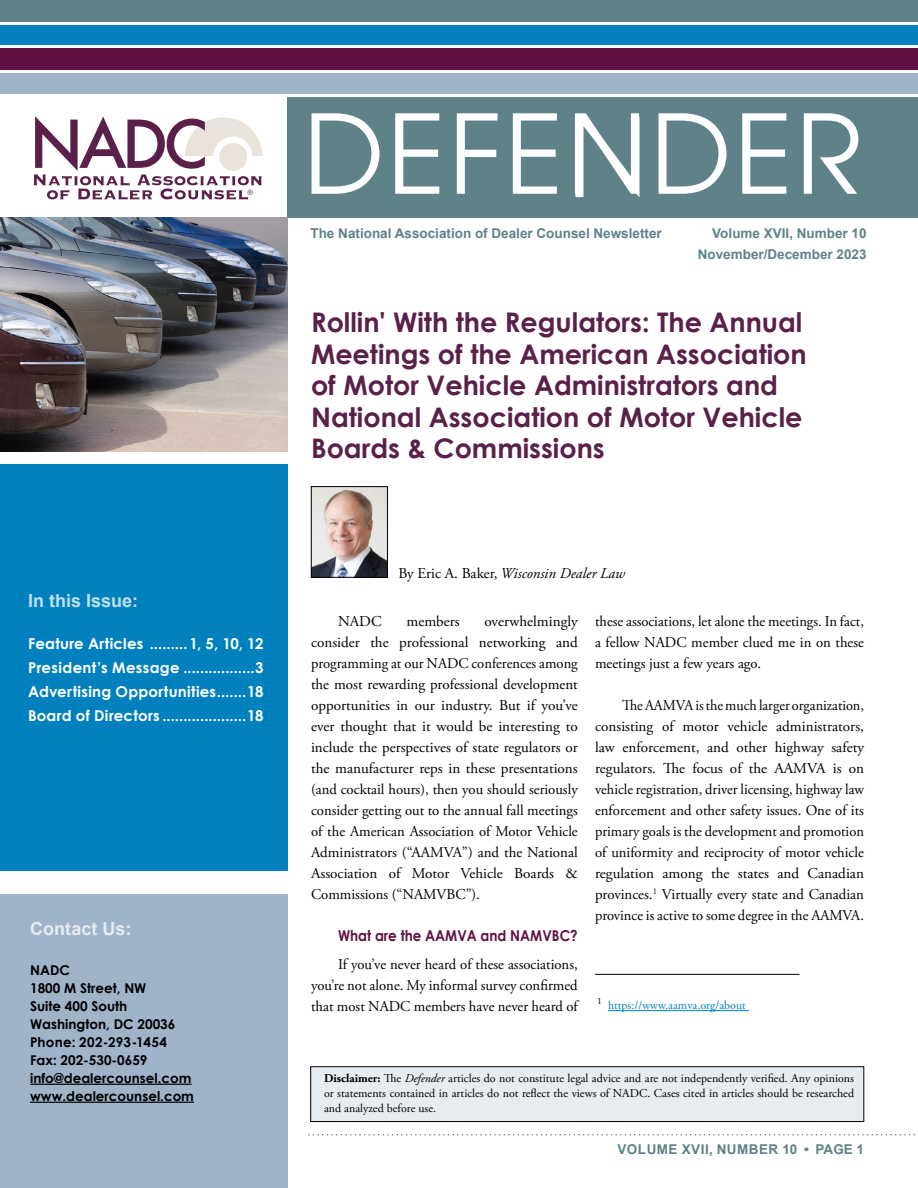
<style>
.page{position:relative;width:918px;height:1188px;background:#fff}
.page>*{position:absolute;margin:0;border:0;box-sizing:border-box;transform-origin:0 0}
.t1{font:108.75px "ITC Avant Garde Pro";letter-spacing:.03em;color:#fff}
.t2{font:700 27px/31.5px "Century Gothic";color:#5a2049}
.t3{font:700 18px "Arial";color:#bfdfef}
.t4{font:700 18px "Arial";color:#e7ecf1}
.t5{font:15px/21px "Adobe Garamond Pro";color:#000;text-align:justify}
.t6{font:15px/21px "Adobe Garamond Pro";color:#000;text-align:justify;scale:.95 1}
.t7{font:700 15px/24px "Century Gothic";letter-spacing:.015em;color:#fff;text-align:justify}
.t8{font:italic 15px "Adobe Garamond Pro";color:#000}
.t9{font:700 15px "Century Gothic";color:#611242;scale:.9 1}
.t10{font:700 13.5px/18px "Century Gothic";color:#000}
.t11{font:700 13.5px/21px "Arial";color:#5f8289;text-align:right}
.t12{font:700 13.5px "Arial";letter-spacing:.035em;color:#5f8289}
.t13{font:12px/15px "Adobe Garamond Pro";color:#000;text-align:justify}
.t14{font:12px "Adobe Garamond Pro";color:#0081be}
.t15{font:9.6px "Adobe Garamond Pro";color:#000}
.t16{font:7.35px "Helvetica";color:#5a2049}
.s1{font-style:normal}
.s2{font-weight:700}
.s3{font-style:italic}
</style>
<div class="page">
<svg style="left:308px;top:1134px;width:607px;height:2px"></svg>
<div style="left:311px;top:1067px;width:553px;height:55px;background:#e7ecf1"></div>
<div style="left:310px;top:1066px;width:554px;height:56px;border:1px solid #000"></div>
<svg style="left:33px;top:116px;width:229px;height:84px"></svg>
<div style="left:287px;top:97px;width:631px;height:121px;background:#5f8289"></div>
<div style="left:0;top:47px;width:918px;height:23px;background:#611242"></div>
<div style="left:0;top:24px;width:918px;height:23px;background:#0081be"></div>
<div style="left:0;top:0;width:918px;height:23px;background:#5f8289"></div>
<hr style="left:0;top:22px;width:918px;height:3px;background:#fff">
<hr style="left:0;top:46px;width:918px;height:2px;background:#fff">
<div style="left:0;top:71px;width:918px;height:24px;background:#a0b4c9"></div>
<hr style="left:0;top:70px;width:918px;height:2px;background:#fff">
<img style="left:0;top:218px;width:287px;height:234px">
<svg style="left:575px;top:117px;width:64px;height:80px"></svg>
<img style="left:313px;top:488px;width:73px;height:88px">
<div style="left:311px;top:486px;width:77px;height:92px;border:1px solid #000"></div>
<hr style="left:608px;top:1010px;width:141px;height:1px;background:#0081be">
<hr style="left:595px;top:974px;width:205px;height:1px;background:#000">
<div style="left:0;top:464px;width:287px;height:406px;background:#0081be"></div>
<div style="left:0;top:894px;width:287px;height:294px;background:#a0b4c9"></div>
<hr style="left:30px;top:1084px;width:162px;height:1px;background:#000">
<hr style="left:30px;top:1102px;width:164px;height:1px;background:#000">
<p class="t16" style="left:248px;top:187px;width:7px">®</p>
<p class="t3" style="left:28px;top:588px;width:112px">In this Issue:</p>
<p class="t7" style="left:28px;top:631px;width:237px">Feature Articles .........1, 5, 10, 12<br>President’s Message .................3<br>Advertising Opportunities.......18<br>Board of Directors ....................18</p>
<p class="t4" style="left:30px;top:916px;width:103px">Contact Us:</p>
<p class="t10" style="left:30px;top:961px;width:165px">NADC<br>1800 M Street, NW<br>Suite 400 South<br>Washington, DC 20036<br>Phone: 202-293-1454<br>Fax: 202-530-0659 info@dealercounsel.com www.dealercounsel.com</p>
<h1 class="t1" style="left:303px;top:86px;width:560px">DEFENDER</h1>
<p class="t11" style="left:310px;top:223px;width:353px">The National Association of Dealer Counsel Newsletter</p>
<p class="t11" style="left:698px;top:223px;width:170px">Volume XVII, Number 10<br>November/December 2023</p>
<h2 class="t2" style="left:311px;top:305px;width:497px">Rollin' With the Regulators: The Annual Meetings of the American Association of Motor Vehicle Administrators and National Association of Motor Vehicle Boards &amp; Commissions</h2>
<p class="t8" style="left:399px;top:564px;width:228px"><span class="s1">By Eric A. Baker,</span> Wisconsin Dealer Law</p>
<p class="t5" style="left:311px;top:612px;width:268px;text-indent:173px">overwhelmingly consider the professional networking and programming at our NADC conferences among the most rewarding professional development opportunities in our industry. But if you’ve ever thought that it would be interesting to include the perspectives of state regulators or the manufacturer reps in these presentations (and cocktail hours), then you should seriously consider getting out to the annual fall meetings of the American Association of Motor Vehicle Administrators (“AAMVA”) and the National Association of Motor Vehicle Boards &amp; Commissions (“NAMVBC”).</p>
<p class="t9" style="left:338px;top:925px;width:268px">What are the AAMVA and NAMVBC?</p>
<p class="t5" style="left:311px;top:955px;width:268px;text-indent:27px">If you’ve never heard of these associations, you’re not alone. My informal survey confirmed that most NADC members have never heard of</p>
<p class="t5" style="left:338px;top:612px;width:45px">NADC</p>
<p class="t5" style="left:406px;top:612px;width:55px">members</p>
<p class="t5" style="left:595px;top:612px;width:270px">these associations, let alone the meetings. In fact, a fellow NADC member clued me in on these meetings just a few years ago.</p>
<p class="t6" style="left:595px;top:696px;width:285px;text-indent:27px">The AAMVA is the much larger organization, consisting of motor vehicle administrators, law enforcement, and other highway safety regulators. The focus of the AAMVA is on vehicle registration, driver licensing, highway law enforcement and other safety issues. One of its primary goals is the development and promotion of uniformity and reciprocity of motor vehicle regulation among the states and Canadian provinces.<sup>1</sup> Virtually every state and Canadian province is active to some degree in the AAMVA.</p>
<p class="t15" style="left:597px;top:995px;width:6px">1</p>
<p class="t14" style="left:608px;top:998px;width:139px">https://www.aamva.org/about</p>
<p class="t13" style="left:324px;top:1072px;width:532px"><span class="s2">Disclaimer:</span> The <span class="s3">Defender</span> articles do not constitute legal advice and are not independently verified. Any opinions or statements contained in articles do not reflect the views of NADC. Cases cited in articles should be researched and analyzed before use.</p>
<p class="t12" style="left:618px;top:1139px;width:248px">VOLUME XVII, NUMBER 10 • PAGE 1</p>
</div>
